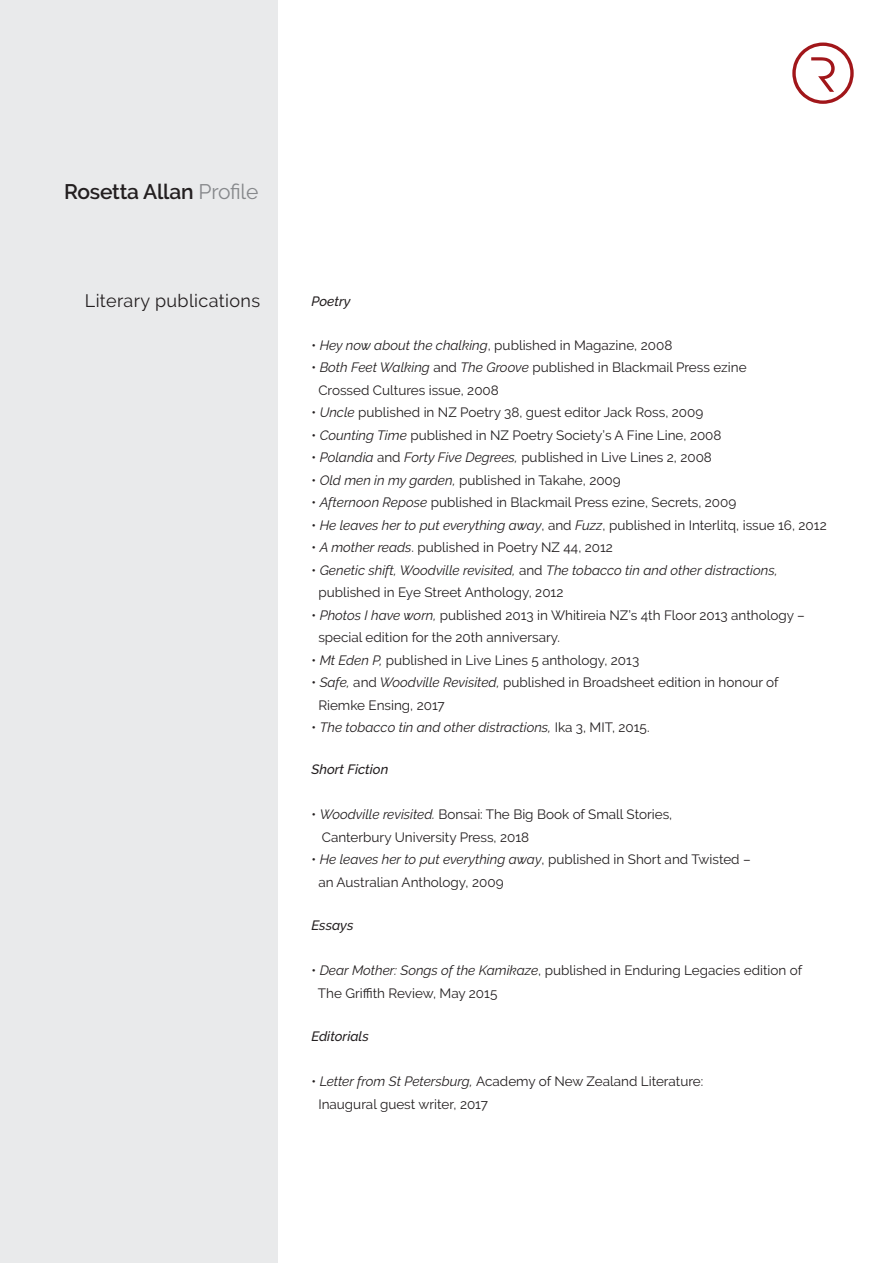
<style>
.page{position:relative;width:893px;height:1263px;background:#fff}
.page>*{position:absolute;margin:0;border:0;box-sizing:border-box;transform-origin:0 0}
.t1{font:600 21px "Raleway";letter-spacing:-.01em;color:#231f20}
.t2{font:18px "Raleway";letter-spacing:.02em;color:#231f20}
.t3{font:13.5px/22.5px "Raleway";color:#231f20}
.t4{font:italic 13.5px/22.5px "Raleway";color:#231f20}
.t5{font:italic 500 13.5px "Raleway";color:#231f20}
.s1{font-weight:400;color:#86888b}
.s2{font-style:italic}
.s3{font-style:normal}
</style>
<div class="page">
<div style="left:0;top:0;width:278px;height:1263px;background:#e9eaeb"></div>
<svg style="left:792px;top:43px;width:62px;height:61px"></svg>
<p class="t1" style="left:64px;top:180px;width:196px">Rosetta Allan <span class="s1">Profile</span></p>
<p class="t2" style="left:85px;top:290px;width:177px">Literary publications</p>
<p class="t5" style="left:311px;top:294px;width:41px">Poetry</p>
<p class="t3" style="left:311px;top:334px;width:362px">• <span class="s2">Hey now about the chalking</span>, published in Magazine, 2008</p>
<p class="t3" style="left:318px;top:356px;width:430px;text-indent:-7px">• <span class="s2">Both Feet Walking</span> and <span class="s2">The Groove</span> published in Blackmail Press ezine<br>Crossed Cultures issue, 2008</p>
<p class="t3" style="left:311px;top:401px;width:393px">• <span class="s2">Uncle</span> published in NZ Poetry 38, guest editor Jack Ross, 2009</p>
<p class="t3" style="left:311px;top:424px;width:412px">• <span class="s2">Counting Time</span> published in NZ Poetry Society’s A Fine Line, 2008</p>
<p class="t3" style="left:311px;top:446px;width:402px">• <span class="s2">Polandia</span> and <span class="s2">Forty Five Degrees,</span> published in Live Lines 2, 2008</p>
<p class="t3" style="left:311px;top:469px;width:311px">• <span class="s2">Old men in my garden,</span> published in Takahe, 2009</p>
<p class="t3" style="left:311px;top:491px;width:426px">• <span class="s2">Afternoon Repose</span> published in Blackmail Press ezine, Secrets, 2009</p>
<p class="t3" style="left:311px;top:514px;width:517px">• <span class="s2">He leaves her to put everything away</span>, and <span class="s2">Fuzz</span>, published in Interlitq, issue 16, 2012</p>
<p class="t3" style="left:311px;top:536px;width:303px">• <span class="s2">A mother reads</span>. published in Poetry NZ 44, 2012</p>
<p class="t4" style="left:318px;top:559px;width:461px;text-indent:-7px"><span class="s3">•</span> Genetic shift, Woodville revisited, <span class="s3">and</span> The tobacco tin and other distractions, <span class="s3">published in Eye Street Anthology, 2012</span></p>
<p class="t3" style="left:318px;top:604px;width:488px;text-indent:-7px">• <span class="s2">Photos I have worn,</span> published 2013 in Whitireia NZ’s 4th Floor 2013 anthology – special edition for the 20th anniversary.</p>
<p class="t3" style="left:311px;top:649px;width:329px">• <span class="s2">Mt Eden P,</span> published in Live Lines 5 anthology, 2013</p>
<p class="t3" style="left:318px;top:671px;width:462px;text-indent:-7px">• <span class="s2">Safe,</span> and <span class="s2">Woodville Revisited,</span> published in Broadsheet edition in honour of<br>Riemke Ensing, 2017</p>
<p class="t4" style="left:311px;top:716px;width:340px"><span class="s3">•</span> The tobacco tin and other distractions, <span class="s3">Ika 3, MIT, 2015.</span></p>
<p class="t5" style="left:311px;top:762px;width:78px">Short Fiction</p>
<p class="t3" style="left:322px;top:803px;width:352px;text-indent:-10px">• <span class="s2">Woodville revisited.</span> Bonsai: The Big Book of Small Stories,<br>Canterbury University Press, 2018</p>
<p class="t3" style="left:318px;top:848px;width:434px;text-indent:-7px">• <span class="s2">He leaves her to put everything away</span>, published in Short and Twisted – an Australian Anthology, 2009</p>
<p class="t5" style="left:311px;top:918px;width:43px">Essays</p>
<p class="t3" style="left:318px;top:959px;width:486px;text-indent:-7px">• <span class="s2">Dear Mother: Songs of the Kamikaze</span>, published in Enduring Legacies edition of<br>The Griffith Review, May 2015</p>
<p class="t5" style="left:311px;top:1029px;width:59px">Editorials</p>
<p class="t3" style="left:318px;top:1070px;width:386px;text-indent:-7px">• <span class="s2">Letter from St Petersburg,</span> Academy of New Zealand Literature:<br>Inaugural guest writer, 2017</p>
</div>
